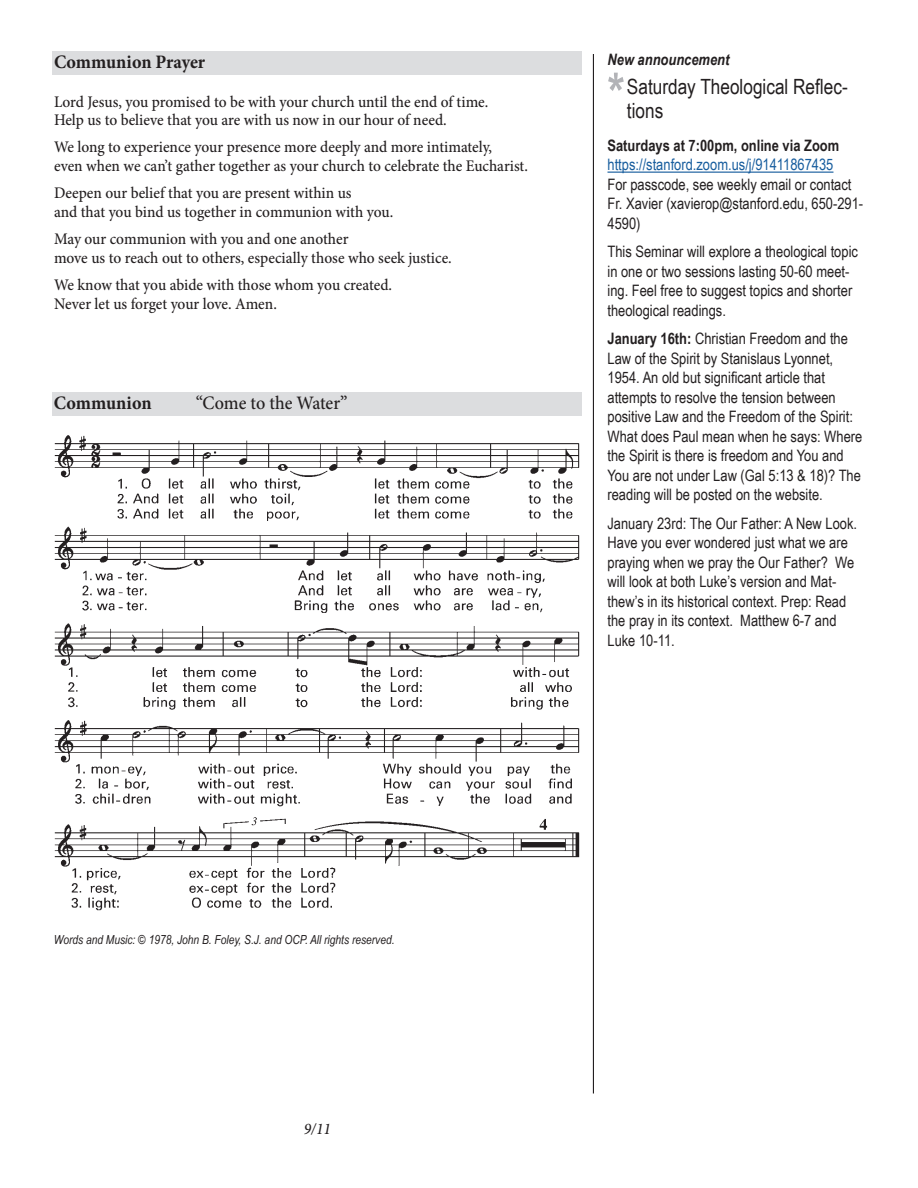
<style>
.page{position:relative;width:918px;height:1188px;background:#fff}
.page>*{position:absolute;margin:0;border:0;box-sizing:border-box;transform-origin:0 0}
.t1{font:700 54px "Arial Narrow";color:#b2b3b7}
.t2{font:21px/24px "Arial Narrow";color:#231f20}
.Music_Label{font:700 19.05px "Minion Pro";color:#231f20;scale:.95 1}
.Music_Label-2{font:500 19.05px "Minion Pro";letter-spacing:-.005em;color:#231f20;scale:.95 1}
.Lyrics{font:500 16.2px/18.5px "Minion Pro";letter-spacing:-.005em;color:#231f20;scale:.95 1}
.t3{font:italic 500 16.2px "Minion Pro";color:#231f20;scale:.95 1}
.announcement_text_mu{font:15.75px/19.5px "Arial Narrow";color:#231f20}
.announcement_highlig{font:italic 700 15.75px "Arial Narrow";color:#231f20}
.music_credit{font:italic 12.45px "Arial Narrow";color:#231f20}
.s1{font-weight:700}
.s2{color:#175d9e}
</style>
<div class="page">
<hr style="left:593px;top:54px;width:1px;height:1040px;background:#231f20">
<div style="left:52px;top:51px;width:530px;height:24px;background:#dcdddf"></div>
<div style="left:52px;top:392px;width:530px;height:24px;background:#dcdddf"></div>
<img style="left:54px;top:435px;width:526px;height:476px">
<hr style="left:608px;top:172px;width:225px;height:1px;background:#175d9e">
<p class="Music_Label" style="left:54px;top:48px;width:161px">Communion Prayer</p>
<p class="Lyrics" style="left:54px;top:92px;width:459px">Lord Jesus, you promised to be with your church until the end of time.<br>Help us to believe that you are with us now in our hour of need.</p>
<p class="Lyrics" style="left:54px;top:138px;width:501px">We long to experience your presence more deeply and more intimately,<br>even when we can’t gather together as your church to celebrate the Eucharist.</p>
<p class="Lyrics" style="left:54px;top:184px;width:359px">Deepen our belief that you are present within us<br>and that you bind us together in communion with you.</p>
<p class="Lyrics" style="left:54px;top:230px;width:420px">May our communion with you and one another<br>move us to reach out to others, especially those who seek justice.</p>
<p class="Lyrics" style="left:54px;top:276px;width:357px">We know that you abide with those whom you created.<br>Never let us forget your love. Amen.</p>
<p class="Music_Label" style="left:54px;top:389px;width:104px">Communion</p>
<p class="Music_Label-2" style="left:196px;top:390px;width:161px">“Come to the Water”</p>
<p class="announcement_highlig" style="left:608px;top:48px;width:123px">New announcement</p>
<p class="t1" style="left:608px;top:52px;width:19px">*</p>
<p class="t2" style="left:627px;top:74px;width:222px">Saturday Theological Reflec&shy;tions</p>
<p class="announcement_text_mu" style="left:608px;top:135px;width:257px"><span class="s1">Saturdays at 7:00pm, online via Zoom </span><span class="s2">https://stanford.zoom.us/j/91411867435<br></span>For passcode, see weekly email or contact Fr. Xavier (xavierop@stanford.edu, 650-291- 4590)</p>
<p class="announcement_text_mu" style="left:608px;top:242px;width:252px">This Seminar will explore a theological topic in one or two sessions lasting 50-60 meet&shy;ing. Feel free to suggest topics and shorter theological readings.</p>
<p class="announcement_text_mu" style="left:608px;top:329px;width:256px"><span class="s1">January 16th:</span> Christian Freedom and the Law of the Spirit by Stanislaus Lyonnet, 1954. An old but significant article that attempts to resolve the tension between positive Law and the Freedom of the Spirit:<br>What does Paul mean when he says: Where the Spirit is there is freedom and You and You are not under Law (Gal 5:13 &amp; 18)? The reading will be posted on the website.</p>
<p class="announcement_text_mu" style="left:608px;top:513px;width:251px">January 23rd: The Our Father: A New Look.<br>Have you ever wondered just what we are praying when we pray the Our Father? We will look at both Luke’s version and Mat&shy;thew’s in its historical context. Prep: Read the pray in its context. Matthew 6-7 and Luke 10-11.</p>
<p class="music_credit" style="left:54px;top:931px;width:342px">Words and Music: © 1978, John B. Foley, S.J. and OCP. All rights reserved.</p>
<p class="t3" style="left:304px;top:1118px;width:30px">9/11</p>
</div>
